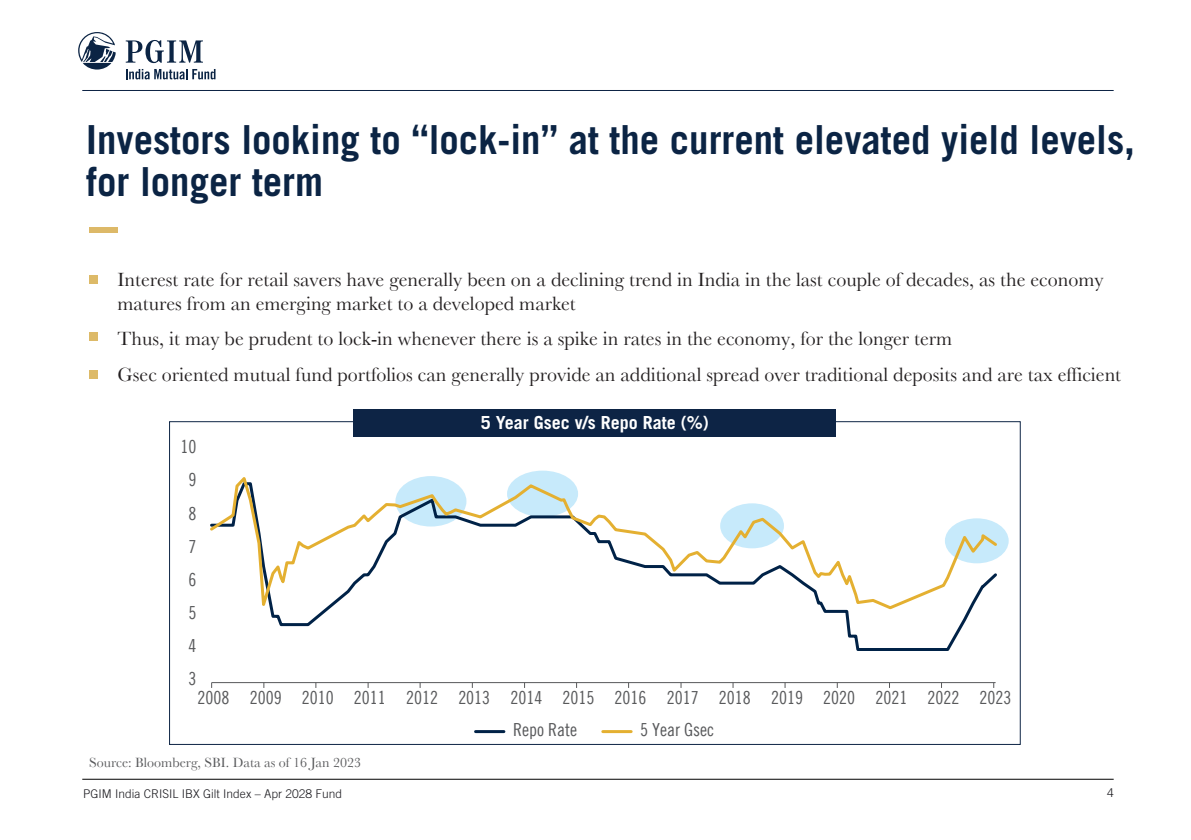
<style>
.page{position:relative;width:1191px;height:840px;background:#fff}
.page>*{position:absolute;margin:0;border:0;box-sizing:border-box;transform-origin:0 0}
.t1{font:700 40px/42px "Trade Gothic LT";color:#0b2444}
.t2{font:20px/24px "Baskerville";color:#231f20}
.t3{font:18px "Trade Gothic LT Com Cn 18";color:#58595b}
.t4{font:700 18px "Trade Gothic LT";color:#fff}
.t5{font:14px "Baskerville";color:#58595b}
.t6{font:300 12px "Trade Gothic LT";color:#19181d}
</style>
<div class="page">
<div style="left:945px;top:518px;width:63px;height:45px;background:#c7eafb;border-radius:50%"></div>
<hr style="left:82px;top:90px;width:1031px;height:1px;background:#0d2344">
<hr style="left:82px;top:778px;width:1031px;height:1px;background:#000">
<svg style="left:78px;top:32px;width:38px;height:37px"></svg>
<svg style="left:126px;top:40px;width:77px;height:23px"></svg>
<svg style="left:126px;top:69px;width:89px;height:10px"></svg>
<div style="left:89px;top:227px;width:29px;height:5px;background:#ddb968"></div>
<div style="left:89px;top:275px;width:9px;height:9px;background:#ddba68"></div>
<div style="left:89px;top:370px;width:9px;height:8px;background:#ddba68"></div>
<div style="left:89px;top:332px;width:9px;height:9px;background:#ddba68"></div>
<div style="left:354px;top:409px;width:482px;height:27px;background:#0d2445"></div>
<hr style="left:475px;top:729px;width:29px;height:3px;background:#002247">
<hr style="left:603px;top:729px;width:28px;height:3px;background:#e4b031">
<hr style="left:212px;top:681px;width:783px;height:1px;background:#58595b">
<svg style="left:277px;top:620px;width:689px;height:31px"></svg>
<svg style="left:210px;top:472px;width:789px;height:148px"></svg>
<h1 class="t1" style="left:86px;top:118px;width:1050px">Investors looking to “lock-in” at the current elevated yield levels, for longer term</h1>
<p class="t2" style="left:118px;top:267px;width:987px">Interest rate for retail savers have generally been on a declining trend in India in the last couple of decades, as the economy matures from an emerging market to a developed market</p>
<p class="t2" style="left:118px;top:321px;width:1005px;line-height:35.4px">Thus, it may be prudent to lock-in whenever there is a spike in rates in the economy, for the longer term<br>Gsec oriented mutual fund portfolios can generally provide an additional spread over traditional deposits and are tax efficient</p>
<p class="t4" style="left:481px;top:411px;width:230px">5 Year Gsec v/s Repo Rate (%)</p>
<p class="t3" style="left:180px;top:436px;width:17px">10</p>
<p class="t3" style="left:188px;top:469px;width:9px">9</p>
<p class="t3" style="left:188px;top:502px;width:9px">8</p>
<p class="t3" style="left:188px;top:535px;width:9px">7</p>
<p class="t3" style="left:188px;top:568px;width:9px">6</p>
<p class="t3" style="left:188px;top:601px;width:9px">5</p>
<p class="t3" style="left:188px;top:634px;width:9px">4</p>
<p class="t3" style="left:188px;top:667px;width:9px">3</p>
<p class="t3" style="left:197px;top:686px;width:815px">2008 2009 2010 2011 2012 2013 2014 2015 2016 2017 2018 2019 2020 2021 2022 2023</p>
<p class="t5" style="left:89px;top:753px;width:273px">Source: Bloomberg, SBI. Data as of 16 Jan 2023</p>
<p class="t3" style="left:513px;top:718px;width:65px">Repo Rate</p>
<p class="t3" style="left:640px;top:718px;width:75px">5 Year Gsec</p>
<p class="t6" style="left:83px;top:786px;width:260px">PGIM India CRISIL IBX Gilt Index – Apr 2028 Fund</p>
<p class="t6" style="left:1107px;top:784px;width:8px">4</p>
</div>
